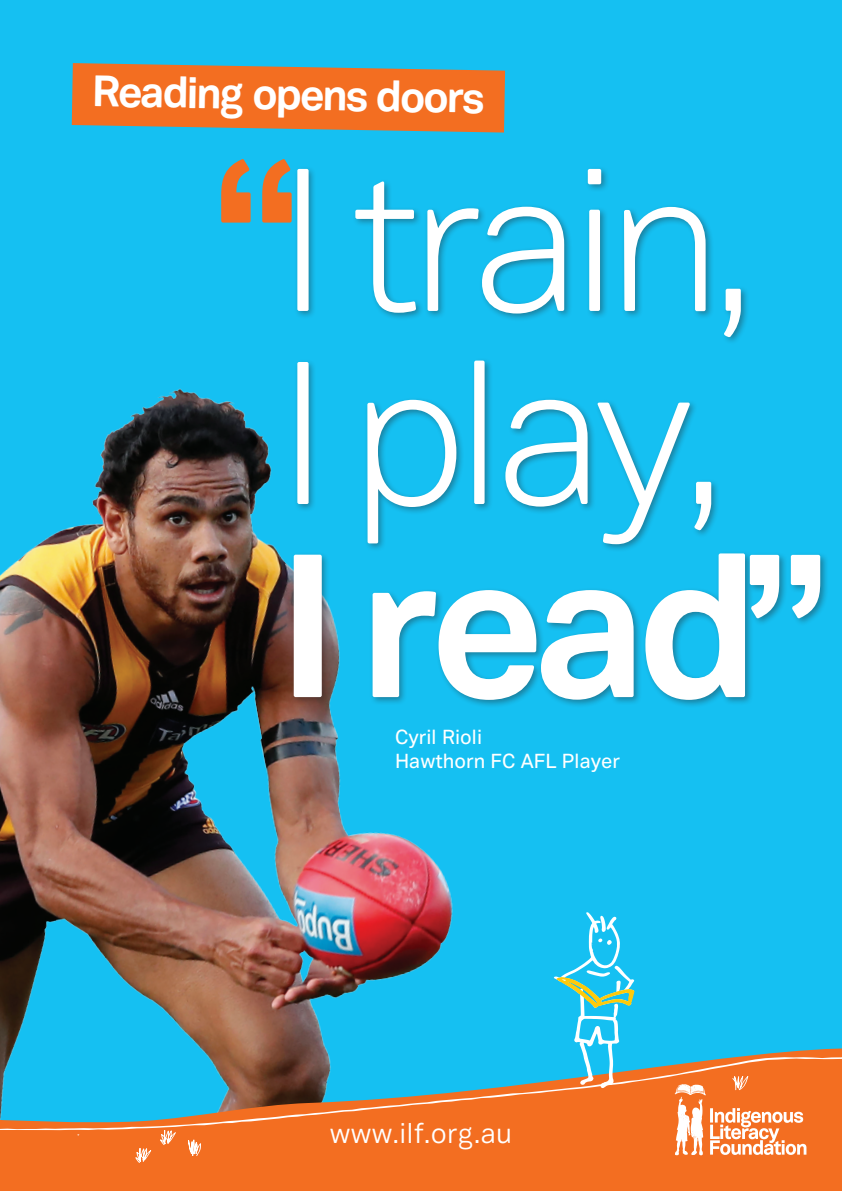
<style>
.page{position:relative;width:842px;height:1191px;background:#15c0f2}
.page>*{position:absolute;margin:0;border:0;box-sizing:border-box;transform-origin:0 0}
.t1{font:300 200px "Vaud Display";letter-spacing:-.05em;color:#fff}
.t2{font:700 200px "Vaud Display";color:#fff}
.t3{font:700 43.1px "Vaud Display";color:#fff}
.t4{font:27.9px "Vaud Display";letter-spacing:.01em;color:#fff}
.t5{font:500 20px "Vaud Display";color:#fff}
.s1{font-weight:700;color:#f36e21}
</style>
<div class="page">
<img style="left:0;top:388px;width:453px;height:658px">
<svg style="left:0;top:1046px;width:842px;height:145px;background:#e4722d"></svg>
<svg style="left:160px;top:1130px;width:16px;height:15px"></svg>
<svg style="left:135px;top:1147px;width:16px;height:16px"></svg>
<svg style="left:188px;top:1139px;width:13px;height:17px"></svg>
<svg style="left:0;top:1051px;width:842px;height:79px"></svg>
<div style="left:667px;top:1082px;width:27px;height:22px;background:#f36e21"></div>
<svg style="left:673px;top:1076px;width:133px;height:79px;background:#f6965f"></svg>
<svg style="left:72px;top:63px;width:433px;height:70px;background:#d97739"></svg>
<svg style="left:554px;top:912px;width:80px;height:176px"></svg>
<div style="left:290px;top:166px;width:539px;height:543px;background:#231f20;opacity:.4"></div>
<p class="t3" style="left:92px;top:64px;width:395px;rotate:1deg">Reading opens doors</p>
<p class="t1" style="left:213px;top:126px;width:547px"><span class="s1">“</span>I train,</p>
<p class="t1" style="left:278px;top:319px;width:452px">I play,</p>
<p class="t2" style="left:278px;top:503px;width:553px">I read”</p>
<p class="t5" style="left:395px;top:725px;width:89px">Cyril Rioli</p>
<p class="t5" style="left:395px;top:749px;width:226px">Hawthorn FC AFL Player</p>
<p class="t4" style="left:330px;top:1116px;width:184px">www.ilf.org.au</p>
</div>
